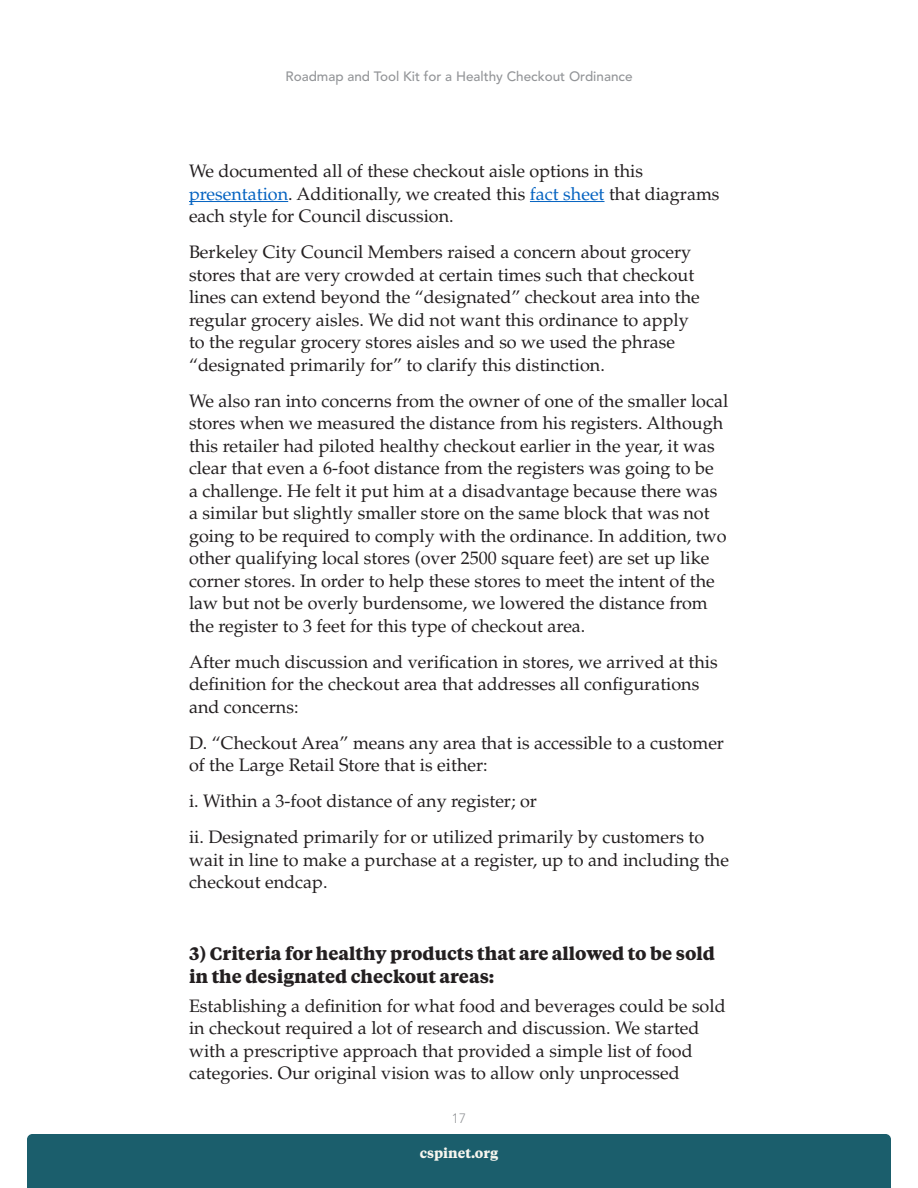
<style>
.page{position:relative;width:918px;height:1188px;background:#fff}
.page>*{position:absolute;margin:0;border:0;box-sizing:border-box;transform-origin:0 0}
.Main_Text{font:18px/22.5px "Palatino LT Std";color:#231f20}
.Second_Subhead{font:700 18px/22.5px "Tiempos Text";color:#231f20}
.t1{font:500 13.5px "Avenir LT Std";color:#939598}
.t2{font:700 13.5px "Tiempos Text";color:#f7f6ef}
.t3{font:300 13.5px "Avenir LT Std";color:#939598}
.s1{color:#0563c1}
</style>
<div class="page">
<div style="left:27px;top:1134px;width:864px;height:54px;background:#1b5e6c"></div>
<hr style="left:189px;top:201px;width:99px;height:1px;background:#0563c1">
<hr style="left:530px;top:201px;width:75px;height:1px;background:#0563c1">
<p class="t1" style="left:285px;top:68px;width:349px">Roadmap and Tool Kit for a Healthy Checkout Ordinance</p>
<p class="Main_Text" style="left:189px;top:160px;width:532px">We documented all of these checkout aisle options in this <span class="s1">presentation</span>. Additionally, we created this <span class="s1">fact sheet</span> that diagrams each style for Council discussion.</p>
<p class="Main_Text" style="left:189px;top:241px;width:512px">Berkeley City Council Members raised a concern about grocery stores that are very crowded at certain times such that checkout lines can extend beyond the “designated” checkout area into the regular grocery aisles. We did not want this ordinance to apply to the regular grocery stores aisles and so we used the phrase “designated primarily for” to clarify this distinction.</p>
<p class="Main_Text" style="left:189px;top:390px;width:541px">We also ran into concerns from the owner of one of the smaller local stores when we measured the distance from his registers. Although this retailer had piloted healthy checkout earlier in the year, it was clear that even a 6-foot distance from the registers was going to be<br>a challenge. He felt it put him at a disadvantage because there was a similar but slightly smaller store on the same block that was not going to be required to comply with the ordinance. In addition, two other qualifying local stores (over 2500 square feet) are set up like corner stores. In order to help these stores to meet the intent of the law but not be overly burdensome, we lowered the distance from the register to 3 feet for this type of checkout area.</p>
<p class="Main_Text" style="left:189px;top:651px;width:530px">After much discussion and verification in stores, we arrived at this definition for the checkout area that addresses all configurations and concerns:</p>
<p class="Main_Text" style="left:189px;top:732px;width:537px">D. “Checkout Area” means any area that is accessible to a customer of the Large Retail Store that is either:</p>
<p class="Main_Text" style="left:189px;top:790px;width:350px">i. Within a 3-foot distance of any register; or</p>
<p class="Main_Text" style="left:189px;top:826px;width:542px">ii. Designated primarily for or utilized primarily by customers to wait in line to make a purchase at a register, up to and including the checkout endcap.</p>
<p class="Second_Subhead" style="left:189px;top:942px;width:528px">3) Criteria for healthy products that are allowed to be sold in the designated checkout areas:</p>
<p class="Main_Text" style="left:189px;top:995px;width:538px">Establishing a definition for what food and beverages could be sold in checkout required a lot of research and discussion. We started with a prescriptive approach that provided a simple list of food categories. Our original vision was to allow only unprocessed</p>
<p class="t3" style="left:452px;top:1111px;width:16px">17</p>
<p class="t2" style="left:420px;top:1143px;width:80px">cspinet.org</p>
</div>
